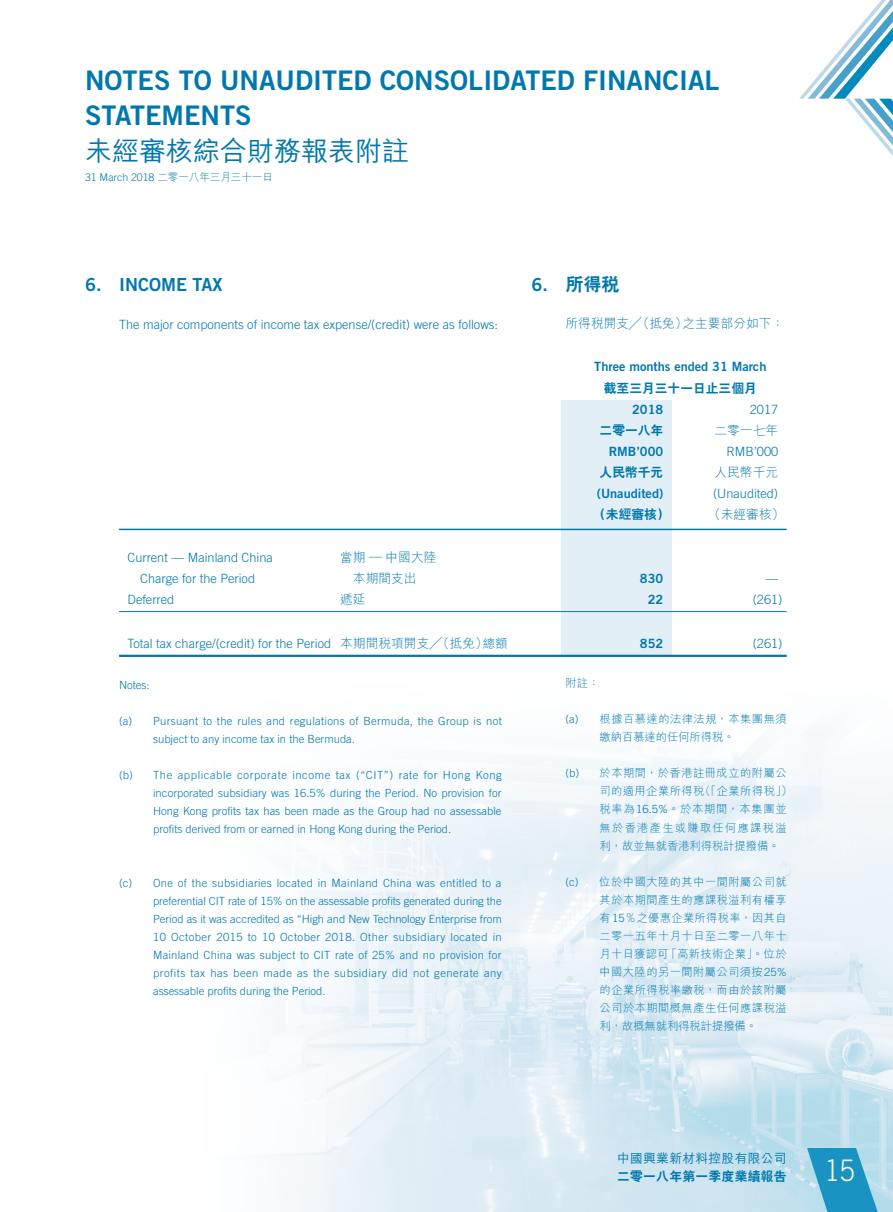
<style>
.page{position:relative;width:893px;height:1212px;background:#fff}
.page>*{position:absolute;margin:0;border:0;box-sizing:border-box;transform-origin:0 0}
.t1{font:300 29.7px "Trade Gothic LT Std";color:#fff;scale:.91 1}
.t2{font:27px/34.5px "Trade Gothic LT Std Bd 2";color:#0078ae}
.t3{font:500 27px "M Hei HK";color:#0078ae}
.Subhead_1{font:18px "Trade Gothic LT Std Bd 2";color:#0078ae}
.副標題1{font:800 18px "C Hei 2 HK";color:#0078ae}
.Table_2_Colume{font:300 12.75px "Trade Gothic LT Std";color:#0078ae}
.Body_Text{font:300 12.75px "Trade Gothic LT Std";color:#0078ae}
.Table_2_Colume-2{font:12.75px "Trade Gothic LT Std Bd 2";color:#0078ae}
.Table_2_Colume-3{font:300 12.75px "M Hei HK";color:#0078ae}
.Table_2_Colume-4{font:800 12.75px "C Hei 2 HK";color:#0078ae}
.內文{font:300 12.75px "M Hei HK";color:#0078ae}
.t4{font:500 12.75px "M Hei HK";letter-spacing:.025em;color:#0078ae}
.Table_2_Colume-5{font:800 12.75px "C Hei 2 HK";letter-spacing:.025em;color:#0078ae}
.t5{font:300 11.25px/18px "Trade Gothic LT Std";color:#0078ae;text-align:justify}
.附註{font:300 11.25px/18px "M Hei HK";letter-spacing:.04em;color:#0078ae}
.t6{font:300 11.25px/18px "Trade Gothic LT Std";letter-spacing:.025em;color:#0078ae}
.t7{font:300 10.5px "Trade Gothic LT Std";color:#0078ae}
.s1{font-family:"M Hei HK"}
.s2{font-family:"Trade Gothic LT Std Bd 2";font-weight:400}
.s3{font-family:"Trade Gothic LT Std"}
</style>
<div class="page">
<img style="left:274px;top:735px;width:619px;height:477px">
<svg style="left:799px;top:0;width:94px;height:156px"></svg>
<svg style="left:807px;top:1148px;width:78px;height:64px;background:#53aed1"></svg>
<div style="left:561px;top:400px;width:111px;height:256px;background:#e3eff6"></div>
<hr style="left:119px;top:529px;width:668px;height:1px;background:#0078ae">
<hr style="left:119px;top:611px;width:668px;height:1px;background:#0078ae">
<hr style="left:119px;top:655px;width:668px;height:2px;background:#0078ae">
<h2 class="t2" style="left:85px;top:63px;width:636px">NOTES TO UNAUDITED CONSOLIDATED FINANCIAL<br>STATEMENTS</h2>
<h2 class="t3" style="left:85px;top:132px;width:325px">未經審核綜合財務報表附註</h2>
<p class="t7" style="left:85px;top:171px;width:189px">31 March 2018 <span class="s1">二零一八年三月三十一日</span></p>
<p class="Subhead_1" style="left:85px;top:274px;width:139px">6. INCOME TAX</p>
<p class="Body_Text" style="left:119px;top:317px;width:380px">The major components of income tax expense/(credit) were as follows:</p>
<p class="副標題1" style="left:531px;top:275px;width:90px"><span class="s2">6.</span> 所得稅</p>
<p class="內文" style="left:566px;top:317px;width:220px">所得稅開支╱（抵免）之主要部分如下：</p>
<p class="Table_2_Colume-2" style="left:594px;top:359px;width:174px">Three months ended 31 March</p>
<p class="Table_2_Colume-4" style="left:604px;top:382px;width:154px">截至三月三十一日止三個月</p>
<p class="Table_2_Colume-2" style="left:632px;top:401px;width:33px">2018</p>
<p class="Table_2_Colume" style="left:750px;top:402px;width:30px">2017</p>
<p class="Table_2_Colume-4" style="left:600px;top:424px;width:65px">二零一八年</p>
<p class="Table_2_Colume-3" style="left:714px;top:424px;width:65px">二零一七年</p>
<p class="Table_2_Colume-2" style="left:609px;top:443px;width:56px">RMB’000</p>
<p class="Table_2_Colume" style="left:726px;top:444px;width:53px">RMB’000</p>
<p class="Table_2_Colume-4" style="left:600px;top:466px;width:65px">人民幣千元</p>
<p class="Table_2_Colume-3" style="left:714px;top:466px;width:65px">人民幣千元</p>
<p class="Table_2_Colume-2" style="left:597px;top:485px;width:68px">(Unaudited)</p>
<p class="Table_2_Colume" style="left:713px;top:486px;width:67px">(Unaudited)</p>
<p class="Table_2_Colume-4" style="left:593px;top:508px;width:78px">（未經審核）</p>
<p class="Table_2_Colume-3" style="left:708px;top:508px;width:78px">（未經審核）</p>
<p class="Table_2_Colume" style="left:128px;top:550px;width:147px">Current — Mainland China</p>
<p class="Table_2_Colume-3" style="left:340px;top:551px;width:98px">當期 — 中國大陸</p>
<p class="Table_2_Colume" style="left:140px;top:571px;width:116px">Charge for the Period</p>
<p class="Table_2_Colume-3" style="left:353px;top:572px;width:65px">本期間支出</p>
<p class="Table_2_Colume-2" style="left:640px;top:571px;width:25px">830</p>
<p class="Table_2_Colume" style="left:765px;top:571px;width:14px">—</p>
<p class="Table_2_Colume" style="left:128px;top:592px;width:48px">Deferred</p>
<p class="Table_2_Colume-3" style="left:340px;top:593px;width:27px">遞延</p>
<p class="Table_2_Colume-2" style="left:648px;top:592px;width:17px">22</p>
<p class="Table_2_Colume" style="left:753px;top:592px;width:31px">(261)</p>
<p class="Table_2_Colume" style="left:128px;top:636px;width:382px">Total tax charge/(credit) for the Period <span class="s1">本期間稅項開支╱（抵免）總額</span></p>
<p class="Table_2_Colume-2" style="left:640px;top:635px;width:25px">852</p>
<p class="Table_2_Colume" style="left:753px;top:636px;width:31px">(261)</p>
<p class="t5" style="left:119px;top:676px;width:32px">Notes:</p>
<p class="t6" style="left:153px;top:712px;width:350px;text-indent:-34px">(a) Pursuant to the rules and regulations of Bermuda, the Group is not subject to any income tax in the Bermuda.</p>
<p class="t5" style="left:153px;top:766px;width:350px;text-indent:-34px">(b) The applicable corporate income tax (“CIT”) rate for Hong Kong incorporated subsidiary was 16.5% during the Period. No provision for Hong Kong profits tax has been made as the Group had no assessable profits derived from or earned in Hong Kong during the Period.</p>
<p class="附註" style="left:566px;top:674px;width:35px">附註：</p>
<p class="附註" style="left:600px;top:710px;width:189px;text-indent:-34px"><span class="s3">(a)</span> 根據百慕達的法律法規，本集團無須繳納百慕達的任何所得稅。</p>
<p class="附註" style="left:600px;top:764px;width:194px;text-indent:-34px"><span class="s3">(b)</span> 於本期間，於香港註冊成立的附屬公司的適用企業所得稅（「企業所得稅」）稅率為<span class="s3">16.5%</span>。於本期間，本集團並無於香港產生或賺取任何應課稅溢利，故並無就香港利得稅計提撥備。</p>
<p class="附註" style="left:600px;top:872px;width:189px;text-align:justify;text-indent:-34px"><span class="s3">(c)</span> 位於中國大陸的其中一間附屬公司就其於本期間產生的應課稅溢利有權享有<span class="s3">15</span>％之優惠企業所得稅率，因其自二零一五年十月十日至二零一八年十月十日獲認可「高新技術企業」。位於中國大陸的另一間附屬公司須按<span class="s3">25%</span>的企業所得稅率繳稅，而由於該附屬公司於本期間概無產生任何應課稅溢利，故概無就利得稅計提撥備。</p>
<p class="t5" style="left:153px;top:874px;width:350px;text-indent:-34px">(c) One of the subsidiaries located in Mainland China was entitled to a preferential CIT rate of 15% on the assessable profits generated during the Period as it was accredited as “High and New Technology Enterprise from 10 October 2015 to 10 October 2018. Other subsidiary located in Mainland China was subject to CIT rate of 25% and no provision for profits tax has been made as the subsidiary did not generate any assessable profits during the Period.</p>
<p class="t4" style="left:617px;top:1148px;width:171px">中國興業新材料控股有限公司</p>
<p class="Table_2_Colume-5" style="left:617px;top:1169px;width:171px">二零一八年第一季度業績報告</p>
<h1 class="t1" style="left:825px;top:1153px;width:34px">15</h1>
</div>
